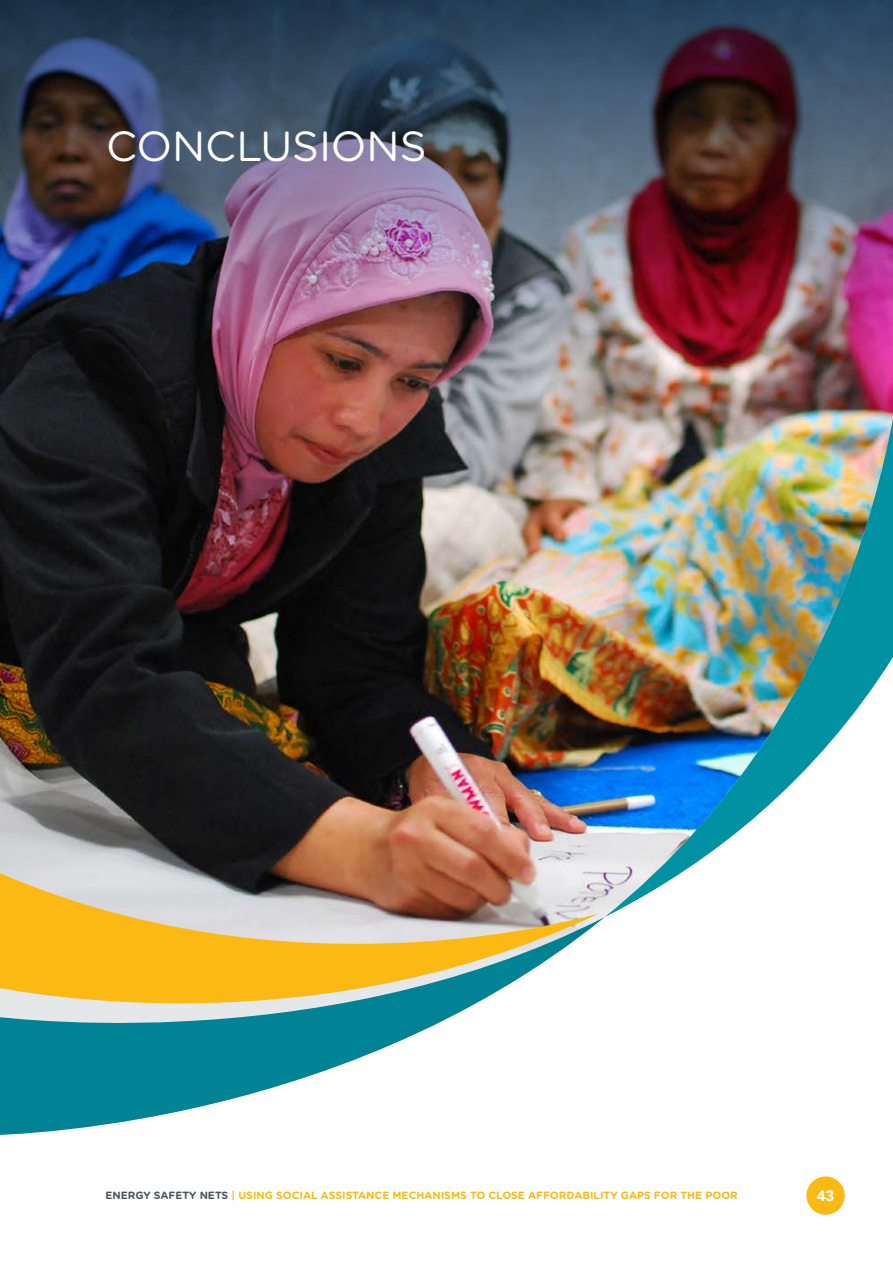
<style>
.page{position:relative;width:893px;height:1263px;background:#fff}
.page>*{position:absolute;margin:0;border:0;box-sizing:border-box;transform-origin:0 0}
.t1{font:42px "Gotham Rounded";color:#fff}
.t2{font:900 15px "Avenir";color:#fff}
.t3{font:700 10.5px "Gotham Rounded";color:#fdb913}
.s1{color:#4b555e}
</style>
<div class="page">
<div style="left:806px;top:1176px;width:39px;height:39px;background:#fdb913;border-radius:50%"></div>
<img style="left:0;top:374px;width:893px;height:45px">
<img style="left:0;top:0;width:893px;height:374px">
<img style="left:0;top:419px;width:893px;height:716px">
<svg style="left:0;top:864px;width:600px;height:195px;background:#b5b587"></svg>
<h1 class="t1" style="left:106px;top:117px;width:322px">CONCLUSIONS</h1>
<p class="t3" style="left:105px;top:1189px;width:634px"><span class="s1">ENERGY SAFETY NETS</span> | USING SOCIAL ASSISTANCE MECHANISMS TO CLOSE AFFORDABILITY GAPS FOR THE POOR</p>
<h2 class="t2" style="left:817px;top:1183px;width:19px">43</h2>
</div>
